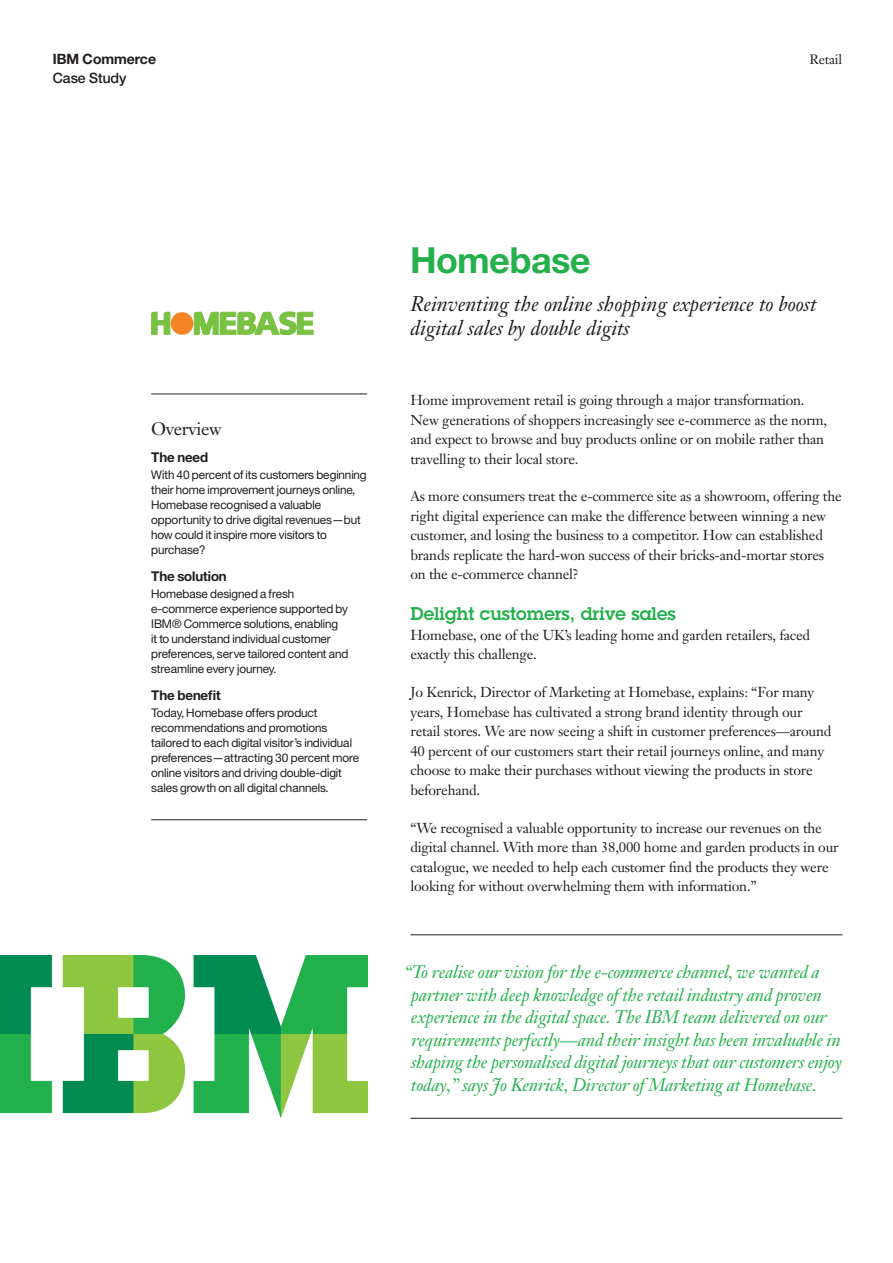
<style>
.page{position:relative;width:893px;height:1263px;background:#fff}
.page>*{position:absolute;margin:0;border:0;box-sizing:border-box;transform-origin:0 0}
._1A_title__color{font:36px "Helv Neue Boldfor IBM";color:#24b04b}
._1B_subtitle{font:italic 21px/24px "Janson Text LT Pro";letter-spacing:-.005em;color:#231f20}
._3E_highlight_Client{font:italic 18px/22.5px "Janson Text LT Pro";letter-spacing:-.01em;color:#24b04b}
._2A_head__color{font:600 18px "Lubalin Graph Std";color:#24b04b}
._3A_highlight_head{font:18px "Janson Text LT Pro";letter-spacing:-.02em;color:#231f20}
._2C_body{font:14.25px/19.5px "Janson Text LT Pro";letter-spacing:-.015em;color:#231f20}
.t1{font:14.25px "Helv Neue Boldfor IBM";color:#231f20}
.t2{font:14.25px "Helv Neue Mediumfor IBM";color:#231f20}
._3B_highlight_subhea{font:13.5px "Helv Neue Boldfor IBM";letter-spacing:-.005em;color:#231f20}
.t3{font:13.5px "Janson Text LT Pro";letter-spacing:-.015em;color:#231f20}
._3C_highlight_body{font:12px/15px "Helv Neue Romanfor IBM";letter-spacing:-.005em;color:#231f20}
</style>
<div class="page">
<hr style="left:151px;top:394px;width:216px;height:1px;background:#231f20">
<hr style="left:151px;top:819px;width:216px;height:1px;background:#231f20">
<img style="left:0;top:956px;width:367px;height:162px">
<svg style="left:151px;top:312px;width:19px;height:22px"></svg>
<svg style="left:194px;top:312px;width:119px;height:23px"></svg>
<div style="left:171px;top:312px;width:22px;height:23px;background:#f58427;border-radius:50%"></div>
<hr style="left:410px;top:934px;width:432px;height:1px;background:#231f20">
<hr style="left:410px;top:1118px;width:432px;height:1px;background:#231f20">
<p class="t1" style="left:53px;top:50px;width:105px">IBM Commerce</p>
<p class="t3" style="left:809px;top:51px;width:34px">Retail</p>
<p class="t2" style="left:53px;top:70px;width:75px">Case Study</p>
<p class="_3A_highlight_head" style="left:151px;top:417px;width:72px">Overview</p>
<p class="_3B_highlight_subhea" style="left:151px;top:448px;width:59px">The need</p>
<p class="_3C_highlight_body" style="left:151px;top:467px;width:217px">With 40 percent of its customers beginning their home improvement journeys online, Homebase recognised a valuable opportunity to drive digital revenues—but how could it inspire more visitors to purchase?</p>
<p class="_3B_highlight_subhea" style="left:151px;top:568px;width:77px">The solution</p>
<p class="_3C_highlight_body" style="left:151px;top:586px;width:199px">Homebase designed a fresh e-commerce experience supported by IBM® Commerce solutions, enabling<br>it to understand individual customer preferences, serve tailored content and streamline every journey.</p>
<p class="_3B_highlight_subhea" style="left:151px;top:687px;width:71px">The benefit</p>
<p class="_3C_highlight_body" style="left:151px;top:705px;width:209px">Today, Homebase offers product recommendations and promotions tailored to each digital visitor’s individual preferences—attracting 30 percent more online visitors and driving double-digit sales growth on all digital channels.</p>
<p class="_1A_title__color" style="left:410px;top:238px;width:182px">Homebase</p>
<p class="_1B_subtitle" style="left:410px;top:292px;width:408px">Reinventing the online shopping experience to boost digital sales by double digits</p>
<p class="_2C_body" style="left:410px;top:390px;width:418px">Home improvement retail is going through a major transformation.<br>New generations of shoppers increasingly see e-commerce as the norm, and expect to browse and buy products online or on mobile rather than travelling to their local store.</p>
<p class="_2C_body" style="left:410px;top:487px;width:433px">As more consumers treat the e-commerce site as a showroom, offering the right digital experience can make the difference between winning a new customer, and losing the business to a competitor. How can established brands replicate the hard-won success of their bricks-and-mortar stores on the e-commerce channel?</p>
<p class="_2A_head__color" style="left:410px;top:602px;width:267px">Delight customers, drive sales</p>
<p class="_2C_body" style="left:410px;top:625px;width:401px">Homebase, one of the UK’s leading home and garden retailers, faced exactly this challenge.</p>
<p class="_2C_body" style="left:410px;top:682px;width:422px">Jo Kenrick, Director of Marketing at Homebase, explains: “For many years, Homebase has cultivated a strong brand identity through our retail stores. We are now seeing a shift in customer preferences—around 40 percent of our customers start their retail journeys online, and many choose to make their purchases without viewing the products in store beforehand.</p>
<p class="_2C_body" style="left:410px;top:818px;width:430px">“We recognised a valuable opportunity to increase our revenues on the digital channel. With more than 38,000 home and garden products in our catalogue, we needed to help each customer find the products they were looking for without overwhelming them with information.”</p>
<p class="_3E_highlight_Client" style="left:411px;top:961px;width:433px;text-indent:-7px">“To realise our vision for the e-commerce channel, we wanted a partner with deep knowledge of the retail industry and proven experience in the digital space. The IBM team delivered on our requirements perfectly—and their insight has been invaluable in shaping the personalised digital journeys that our customers enjoy today,” says Jo Kenrick, Director of Marketing at Homebase.</p>
</div>
